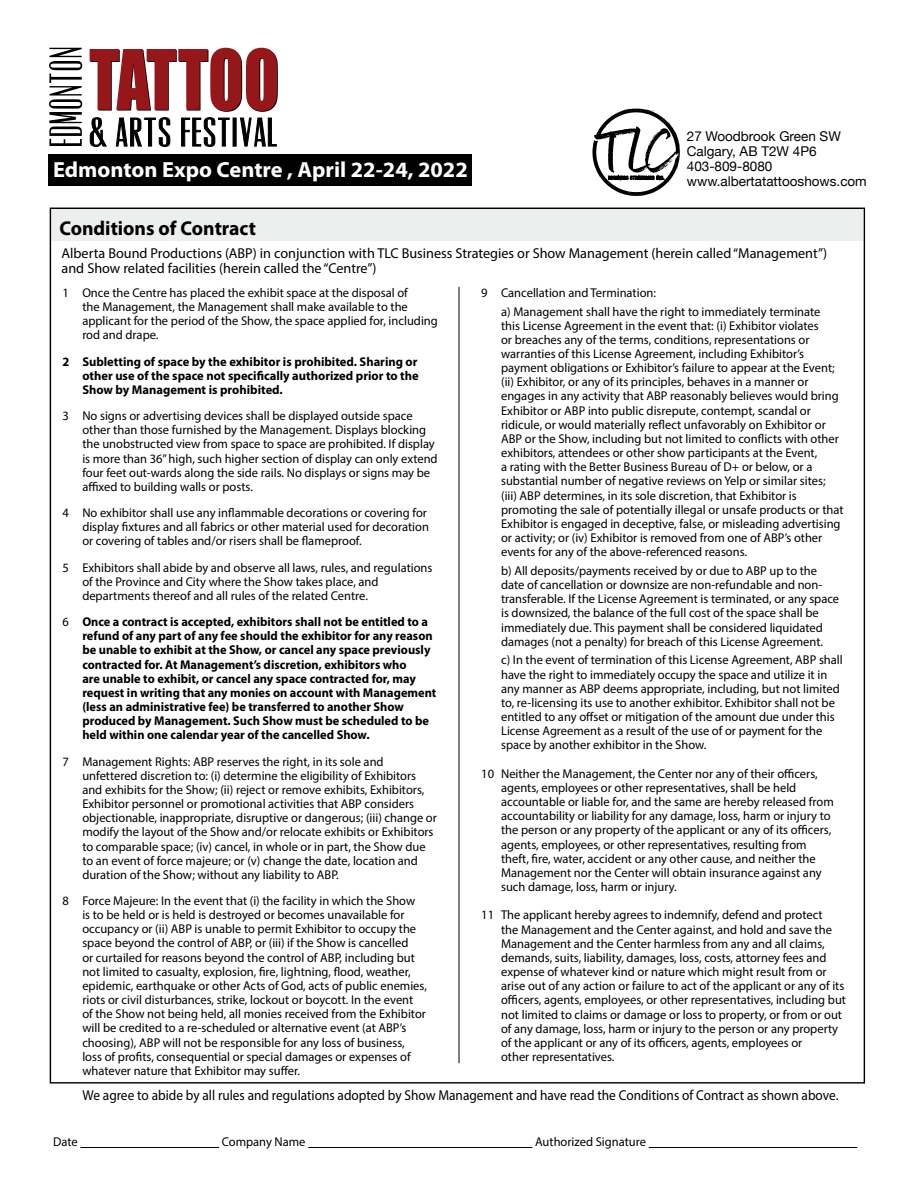
<style>
.page{position:relative;width:918px;height:1188px;background:#fff}
.page>*{position:absolute;margin:0;border:0;box-sizing:border-box;transform-origin:0 0}
.t1{font:700 21.9px "Myriad Pro";color:#fff}
.t2{font:700 20.1px "Myriad Pro";color:#000}
.t3{font:14.4px/15px "Myriad Pro";color:#000}
.t4{font:14.4px "Myriad Pro";color:#000;scale:.93 1}
.t5{font:13.5px/15px "Helvetica Neue";color:#000}
.t6{font:12.75px/14.1px "Myriad Pro";color:#000}
.t7{font:700 12.75px/14.1px "Myriad Pro";color:#000;text-align:justify}
.s1{font-weight:400}
</style>
<div class="page">
<svg style="left:592px;top:108px;width:88px;height:88px"></svg>
<svg style="left:49px;top:48px;width:33px;height:98px"></svg>
<svg style="left:90px;top:48px;width:188px;height:99px"></svg>
<div style="left:49px;top:155px;width:423px;height:31px;background:#000"></div>
<hr style="left:80px;top:1147px;width:139px;height:1px;background:#000">
<hr style="left:308px;top:1147px;width:225px;height:1px;background:#000">
<hr style="left:649px;top:1147px;width:208px;height:1px;background:#000">
<div style="left:51px;top:208px;width:812px;height:33px;background:#edeeee"></div>
<hr style="left:459px;top:287px;width:1px;height:776px;background:#000">
<h1 class="t1" style="left:53px;top:155px;width:416px">Edmonton Expo Centre , April 22-24, 2022</h1>
<h2 class="t2" style="left:59px;top:215px;width:198px">Conditions of Contract</h2>
<p class="t5" style="left:687px;top:129px;width:181px">27 Woodbrook Green SW<br>Calgary, AB T2W 4P6<br>403-809-8080 www.albertatattooshows.com</p>
<p class="t3" style="left:62px;top:245px;width:767px">Alberta Bound Productions (ABP) in conjunction with TLC Business Strategies or Show Management (herein called “Management”) and Show related facilities (herein called the “Centre”)</p>
<p class="t6" style="left:82px;top:285px;width:357px;text-indent:-20px">1 Once the Centre has placed the exhibit space at the disposal of<br>the Management, the Management shall make available to the applicant for the period of the Show, the space applied for, including rod and drape.</p>
<p class="t7" style="left:82px;top:354px;width:338px;text-indent:-20px">2 Subletting of space by the exhibitor is prohibited. Sharing or other use of the space not specifically authorized prior to the Show by Management is prohibited.</p>
<p class="t6" style="left:82px;top:409px;width:357px;text-indent:-20px">3 No signs or advertising devices shall be displayed outside space other than those furnished by the Management. Displays blocking the unobstructed view from space to space are prohibited. If display is more than 36” high, such higher section of display can only extend four feet out-wards along the side rails. No displays or signs may be affixed to building walls or posts.</p>
<p class="t6" style="left:82px;top:505px;width:348px;text-indent:-20px">4 No exhibitor shall use any inflammable decorations or covering for display fixtures and all fabrics or other material used for decoration or covering of tables and/or risers shall be flameproof.</p>
<p class="t6" style="left:82px;top:560px;width:352px;text-indent:-20px">5 Exhibitors shall abide by and observe all laws, rules, and regulations of the Province and City where the Show takes place, and departments thereof and all rules of the related Centre.</p>
<p class="t7" style="left:82px;top:614px;width:356px;text-align:left;text-indent:-20px"><span class="s1">6</span> Once a contract is accepted, exhibitors shall not be entitled to a refund of any part of any fee should the exhibitor for any reason be unable to exhibit at the Show, or cancel any space previously contracted for. At Management’s discretion, exhibitors who<br>are unable to exhibit, or cancel any space contracted for, may request in writing that any monies on account with Management (less an administrative fee) be transferred to another Show produced by Management. Such Show must be scheduled to be held within one calendar year of the cancelled Show.</p>
<p class="t6" style="left:82px;top:754px;width:356px;text-indent:-20px">7 Management Rights: ABP reserves the right, in its sole and unfettered discretion to: (i) determine the eligibility of Exhibitors and exhibits for the Show; (ii) reject or remove exhibits, Exhibitors, Exhibitor personnel or promotional activities that ABP considers objectionable, inappropriate, disruptive or dangerous; (iii) change or modify the layout of the Show and/or relocate exhibits or Exhibitors to comparable space; (iv) cancel, in whole or in part, the Show due to an event of force majeure; or (v) change the date, location and duration of the Show; without any liability to ABP.</p>
<p class="t6" style="left:82px;top:893px;width:346px;text-indent:-20px">8 Force Majeure: In the event that (i) the facility in which the Show<br>is to be held or is held is destroyed or becomes unavailable for occupancy or (ii) ABP is unable to permit Exhibitor to occupy the space beyond the control of ABP, or (iii) if the Show is cancelled<br>or curtailed for reasons beyond the control of ABP, including but not limited to casualty, explosion, fire, lightning, flood, weather, epidemic, earthquake or other Acts of God, acts of public enemies, riots or civil disturbances, strike, lockout or boycott. In the event of the Show not being held, all monies received from the Exhibitor will be credited to a re-scheduled or alternative event (at ABP’s choosing), ABP will not be responsible for any loss of business, loss of profits, consequential or special damages or expenses of whatever nature that Exhibitor may suffer.</p>
<p class="t6" style="left:501px;top:283px;width:321px;line-height:18.8px;text-indent:-20px">9 Cancellation and Termination:<br>a) Management shall have the right to immediately terminate</p>
<p class="t6" style="left:501px;top:318px;width:344px">this License Agreement in the event that: (i) Exhibitor violates<br>or breaches any of the terms, conditions, representations or warranties of this License Agreement, including Exhibitor’s payment obligations or Exhibitor’s failure to appear at the Event; (ii) Exhibitor, or any of its principles, behaves in a manner or engages in any activity that ABP reasonably believes would bring Exhibitor or ABP into public disrepute, contempt, scandal or ridicule, or would materially reflect unfavorably on Exhibitor or ABP or the Show, including but not limited to conflicts with other exhibitors, attendees or other show participants at the Event,<br>a rating with the Better Business Bureau of D+ or below, or a substantial number of negative reviews on Yelp or similar sites; (iii) ABP determines, in its sole discretion, that Exhibitor is promoting the sale of potentially illegal or unsafe products or that Exhibitor is engaged in deceptive, false, or misleading advertising or activity; or (iv) Exhibitor is removed from one of ABP’s other events for any of the above-referenced reasons.</p>
<p class="t6" style="left:501px;top:563px;width:340px">b) All deposits/payments received by or due to ABP up to the date of cancellation or downsize are non-refundable and non&shy;transferable. If the License Agreement is terminated, or any space is downsized, the balance of the full cost of the space shall be immediately due. This payment shall be considered liquidated damages (not a penalty) for breach of this License Agreement.</p>
<p class="t6" style="left:501px;top:653px;width:343px">c) In the event of termination of this License Agreement, ABP shall have the right to immediately occupy the space and utilize it in any manner as ABP deems appropriate, including, but not limited to, re-licensing its use to another exhibitor. Exhibitor shall not be entitled to any offset or mitigation of the amount due under this License Agreement as a result of the use of or payment for the space by another exhibitor in the Show.</p>
<p class="t6" style="left:501px;top:766px;width:334px;text-indent:-20px">10 Neither the Management, the Center nor any of their officers, agents, employees or other representatives, shall be held accountable or liable for, and the same are hereby released from accountability or liability for any damage, loss, harm or injury to the person or any property of the applicant or any of its officers, agents, employees, or other representatives, resulting from theft, fire, water, accident or any other cause, and neither the Management nor the Center will obtain insurance against any such damage, loss, harm or injury.</p>
<p class="t6" style="left:501px;top:908px;width:346px;text-indent:-20px">11 The applicant hereby agrees to indemnify, defend and protect<br>the Management and the Center against, and hold and save the Management and the Center harmless from any and all claims, demands, suits, liability, damages, loss, costs, attorney fees and expense of whatever kind or nature which might result from or arise out of any action or failure to act of the applicant or any of its officers, agents, employees, or other representatives, including but not limited to claims or damage or loss to property, or from or out of any damage, loss, harm or injury to the person or any property of the applicant or any of its officers, agents, employees or<br>other representatives.</p>
<p class="t4" style="left:83px;top:1086px;width:814px">We agree to abide by all rules and regulations adopted by Show Management and have read the Conditions of Contract as shown above.</p>
<p class="t6" style="left:53px;top:1135px;width:26px">Date</p>
<p class="t6" style="left:222px;top:1135px;width:85px">Company Name</p>
<p class="t6" style="left:535px;top:1135px;width:112px">Authorized Signature</p>
</div>
